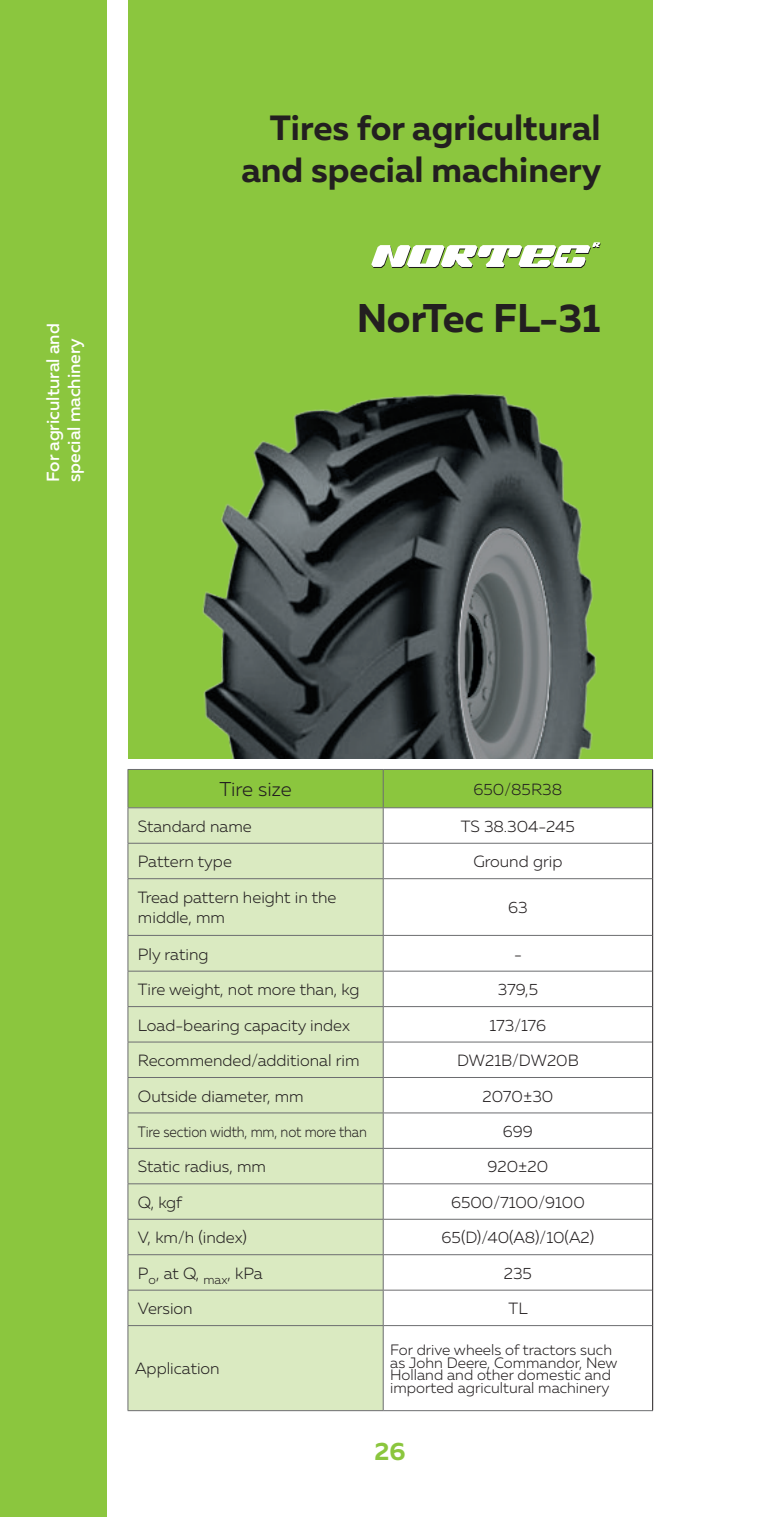
<style>
.page{position:relative;width:780px;height:1517px;background:#fff}
.page>*{position:absolute;margin:0;border:0;box-sizing:border-box;transform-origin:0 0}
.название{font:700 40px "Muller";color:#231f20}
.t1{font:700 35px/42px "Muller";color:#231f20;text-align:right}
.t2{font:700 25px "Muller";color:#8bc63e}
.таблица{font:300 20px "Muller";letter-spacing:-.005em;color:#231f20}
.t3{font:500 17.5px/21px "Muller";color:#fff}
.таблица-2{font:300 16.25px/20px "Muller";color:#231f20}
.примечание{font:300 15px/12.5px "Muller";color:#231f20}
.таблица-3{font:300 15px "Muller";letter-spacing:-.01em;color:#231f20;scale:.9 1}
</style>
<div class="page">
<div style="left:0;top:0;width:106px;height:1517px;background:#8bc63e"></div>
<div style="left:128px;top:0;width:524px;height:758px;background:#8bc63e"></div>
<svg style="left:371px;top:242px;width:229px;height:26px"></svg>
<img style="left:202px;top:393px;width:395px;height:365px">
<div style="left:128px;top:770px;width:524px;height:37px;background:#8bc63e"></div>
<div style="left:128px;top:808px;width:255px;height:602px;background:#daeac1"></div>
<hr style="left:128px;top:769px;width:255px;height:1px;background:#6c6d70">
<hr style="left:127px;top:770px;width:1px;height:37px;background:#6c6d70">
<hr style="left:128px;top:807px;width:255px;height:1px;background:#6c6d70">
<hr style="left:127px;top:808px;width:1px;height:35px;background:#6c6d70">
<hr style="left:383px;top:807px;width:269px;height:1px;background:#6c6d70">
<hr style="left:128px;top:843px;width:255px;height:1px;background:#6c6d70">
<hr style="left:127px;top:843px;width:1px;height:35px;background:#6c6d70">
<hr style="left:383px;top:843px;width:269px;height:1px;background:#6c6d70">
<hr style="left:128px;top:878px;width:255px;height:1px;background:#6c6d70">
<hr style="left:127px;top:879px;width:1px;height:56px;background:#6c6d70">
<hr style="left:128px;top:935px;width:255px;height:1px;background:#6c6d70">
<hr style="left:127px;top:935px;width:1px;height:36px;background:#6c6d70">
<hr style="left:383px;top:935px;width:269px;height:1px;background:#6c6d70">
<hr style="left:128px;top:970px;width:255px;height:1px;background:#6c6d70">
<hr style="left:127px;top:971px;width:1px;height:35px;background:#6c6d70">
<hr style="left:383px;top:970px;width:269px;height:1px;background:#6c6d70">
<hr style="left:128px;top:1006px;width:255px;height:1px;background:#6c6d70">
<hr style="left:127px;top:1007px;width:1px;height:34px;background:#6c6d70">
<hr style="left:128px;top:1041px;width:255px;height:1px;background:#6c6d70">
<hr style="left:127px;top:1042px;width:1px;height:35px;background:#6c6d70">
<hr style="left:383px;top:1041px;width:269px;height:1px;background:#6c6d70">
<hr style="left:128px;top:1077px;width:255px;height:1px;background:#6c6d70">
<hr style="left:127px;top:1077px;width:1px;height:35px;background:#6c6d70">
<hr style="left:383px;top:1077px;width:269px;height:1px;background:#6c6d70">
<hr style="left:128px;top:1112px;width:255px;height:1px;background:#6c6d70">
<hr style="left:127px;top:1113px;width:1px;height:35px;background:#6c6d70">
<hr style="left:383px;top:1112px;width:269px;height:1px;background:#6c6d70">
<hr style="left:128px;top:1148px;width:255px;height:1px;background:#6c6d70">
<hr style="left:127px;top:1148px;width:1px;height:35px;background:#6c6d70">
<hr style="left:383px;top:1148px;width:269px;height:1px;background:#6c6d70">
<hr style="left:128px;top:1183px;width:255px;height:1px;background:#6c6d70">
<hr style="left:127px;top:1184px;width:1px;height:35px;background:#6c6d70">
<hr style="left:383px;top:1183px;width:269px;height:1px;background:#6c6d70">
<hr style="left:127px;top:1255px;width:1px;height:34px;background:#6c6d70">
<hr style="left:128px;top:1218px;width:255px;height:1px;background:#6c6d70">
<hr style="left:127px;top:1219px;width:1px;height:35px;background:#6c6d70">
<hr style="left:383px;top:1218px;width:269px;height:1px;background:#6c6d70">
<hr style="left:128px;top:1254px;width:255px;height:1px;background:#6c6d70">
<hr style="left:383px;top:1254px;width:269px;height:1px;background:#6c6d70">
<hr style="left:128px;top:1289px;width:255px;height:1px;background:#6c6d70">
<hr style="left:127px;top:1290px;width:1px;height:35px;background:#6c6d70">
<hr style="left:383px;top:1289px;width:269px;height:1px;background:#6c6d70">
<hr style="left:128px;top:1325px;width:255px;height:1px;background:#6c6d70">
<hr style="left:127px;top:1326px;width:1px;height:84px;background:#6c6d70">
<hr style="left:383px;top:1325px;width:269px;height:1px;background:#6c6d70">
<hr style="left:128px;top:1410px;width:255px;height:1px;background:#6c6d70">
<hr style="left:383px;top:769px;width:270px;height:1px;background:#6c6d70">
<hr style="left:383px;top:770px;width:1px;height:37px;background:#6c6d70">
<hr style="left:383px;top:808px;width:1px;height:35px;background:#6c6d70">
<hr style="left:383px;top:843px;width:1px;height:35px;background:#6c6d70">
<hr style="left:383px;top:1007px;width:1px;height:34px;background:#6c6d70">
<hr style="left:383px;top:1042px;width:1px;height:35px;background:#6c6d70">
<hr style="left:383px;top:1077px;width:1px;height:35px;background:#6c6d70">
<hr style="left:383px;top:1113px;width:1px;height:35px;background:#6c6d70">
<hr style="left:383px;top:1148px;width:1px;height:35px;background:#6c6d70">
<hr style="left:383px;top:1184px;width:1px;height:35px;background:#6c6d70">
<hr style="left:383px;top:1219px;width:1px;height:35px;background:#6c6d70">
<hr style="left:383px;top:1255px;width:1px;height:34px;background:#6c6d70">
<hr style="left:383px;top:1290px;width:1px;height:35px;background:#6c6d70">
<hr style="left:383px;top:1326px;width:1px;height:84px;background:#6c6d70">
<hr style="left:383px;top:1410px;width:270px;height:1px;background:#6c6d70">
<hr style="left:652px;top:770px;width:1px;height:38px;background:#231f20">
<hr style="left:652px;top:808px;width:1px;height:35px;background:#231f20">
<hr style="left:652px;top:1077px;width:1px;height:36px;background:#231f20">
<hr style="left:652px;top:1113px;width:1px;height:35px;background:#231f20">
<hr style="left:652px;top:1148px;width:1px;height:35px;background:#231f20">
<hr style="left:652px;top:1183px;width:1px;height:36px;background:#231f20">
<hr style="left:652px;top:1219px;width:1px;height:35px;background:#231f20">
<hr style="left:652px;top:1254px;width:1px;height:36px;background:#231f20">
<hr style="left:652px;top:1290px;width:1px;height:35px;background:#231f20">
<hr style="left:652px;top:1325px;width:1px;height:85px;background:#231f20">
<hr style="left:383px;top:878px;width:269px;height:1px;background:#6c6d70">
<hr style="left:383px;top:879px;width:1px;height:56px;background:#6c6d70">
<hr style="left:383px;top:935px;width:1px;height:36px;background:#6c6d70">
<hr style="left:383px;top:971px;width:1px;height:35px;background:#6c6d70">
<hr style="left:383px;top:1006px;width:269px;height:1px;background:#6c6d70">
<hr style="left:652px;top:843px;width:1px;height:35px;background:#231f20">
<hr style="left:652px;top:878px;width:1px;height:57px;background:#231f20">
<hr style="left:652px;top:935px;width:1px;height:36px;background:#231f20">
<hr style="left:652px;top:971px;width:1px;height:35px;background:#231f20">
<hr style="left:652px;top:1006px;width:1px;height:36px;background:#231f20">
<hr style="left:652px;top:1042px;width:1px;height:35px;background:#231f20">
<p class="t3" style="left:42px;top:482px;width:160px;rotate:-90deg">For agricultural and special machinery</p>
<h2 class="t1" style="left:241px;top:107px;width:361px">Tires for agricultural and special machinery</h2>
<p class="название" style="left:357px;top:293px;width:245px">NorTec FL-31</p>
<p class="таблица" style="left:219px;top:777px;width:74px">Tire size</p>
<p class="таблица-2" style="left:473px;top:779px;width:90px">650/85R38</p>
<p class="таблица-2" style="left:138px;top:816px;width:115px">Standard name</p>
<p class="таблица-2" style="left:461px;top:816px;width:115px">TS 38.304-245</p>
<p class="таблица-2" style="left:138px;top:851px;width:95px">Pattern type</p>
<p class="таблица-2" style="left:473px;top:851px;width:90px">Ground grip</p>
<p class="таблица-2" style="left:138px;top:887px;width:200px">Tread pattern height in the middle, mm</p>
<p class="таблица-2" style="left:508px;top:897px;width:21px">63</p>
<p class="таблица-2" style="left:138px;top:944px;width:72px">Ply rating</p>
<p class="таблица-2" style="left:514px;top:944px;width:9px">-</p>
<p class="таблица-2" style="left:138px;top:979px;width:223px">Tire weight, not more than, kg</p>
<p class="таблица-2" style="left:497px;top:979px;width:42px">379,5</p>
<p class="таблица-2" style="left:138px;top:1015px;width:213px">Load-bearing capacity index</p>
<p class="таблица-2" style="left:489px;top:1015px;width:58px">173/176</p>
<p class="таблица-2" style="left:138px;top:1050px;width:223px">Recommended/additional rim</p>
<p class="таблица-2" style="left:457px;top:1050px;width:123px">DW21B/DW20B</p>
<p class="таблица-2" style="left:138px;top:1085px;width:167px">Outside diameter, mm</p>
<p class="таблица-2" style="left:482px;top:1085px;width:72px">2070±30</p>
<p class="таблица-3" style="left:138px;top:1122px;width:256px">Tire section width, mm, not more than</p>
<p class="таблица-2" style="left:503px;top:1121px;width:31px">699</p>
<p class="таблица-2" style="left:138px;top:1156px;width:130px">Static radius, mm</p>
<p class="таблица-2" style="left:487px;top:1156px;width:62px">920±20</p>
<p class="таблица-2" style="left:138px;top:1192px;width:46px">Q, kgf</p>
<p class="таблица-2" style="left:451px;top:1192px;width:135px">6500/7100/9100</p>
<p class="таблица-2" style="left:138px;top:1227px;width:111px">V, km/h (index)</p>
<p class="таблица-2" style="left:441px;top:1227px;width:154px">65(D)/40(A8)/10(А2)</p>
<p class="таблица-2" style="left:138px;top:1263px;width:126px">P<sub>o</sub>, at Q, <sub>max</sub>, kPa</p>
<p class="таблица-2" style="left:504px;top:1263px;width:30px">235</p>
<p class="таблица-2" style="left:138px;top:1298px;width:56px">Version</p>
<p class="таблица-2" style="left:508px;top:1298px;width:21px">TL</p>
<p class="таблица-2" style="left:135px;top:1358px;width:86px">Application</p>
<p class="примечание" style="left:390px;top:1343px;width:229px">For drive wheels of tractors such as John Deere, Commandor, New<br>Holland and other domestic and imported agricultural machinery</p>
<h3 class="t2" style="left:374px;top:1436px;width:32px">26</h3>
</div>
